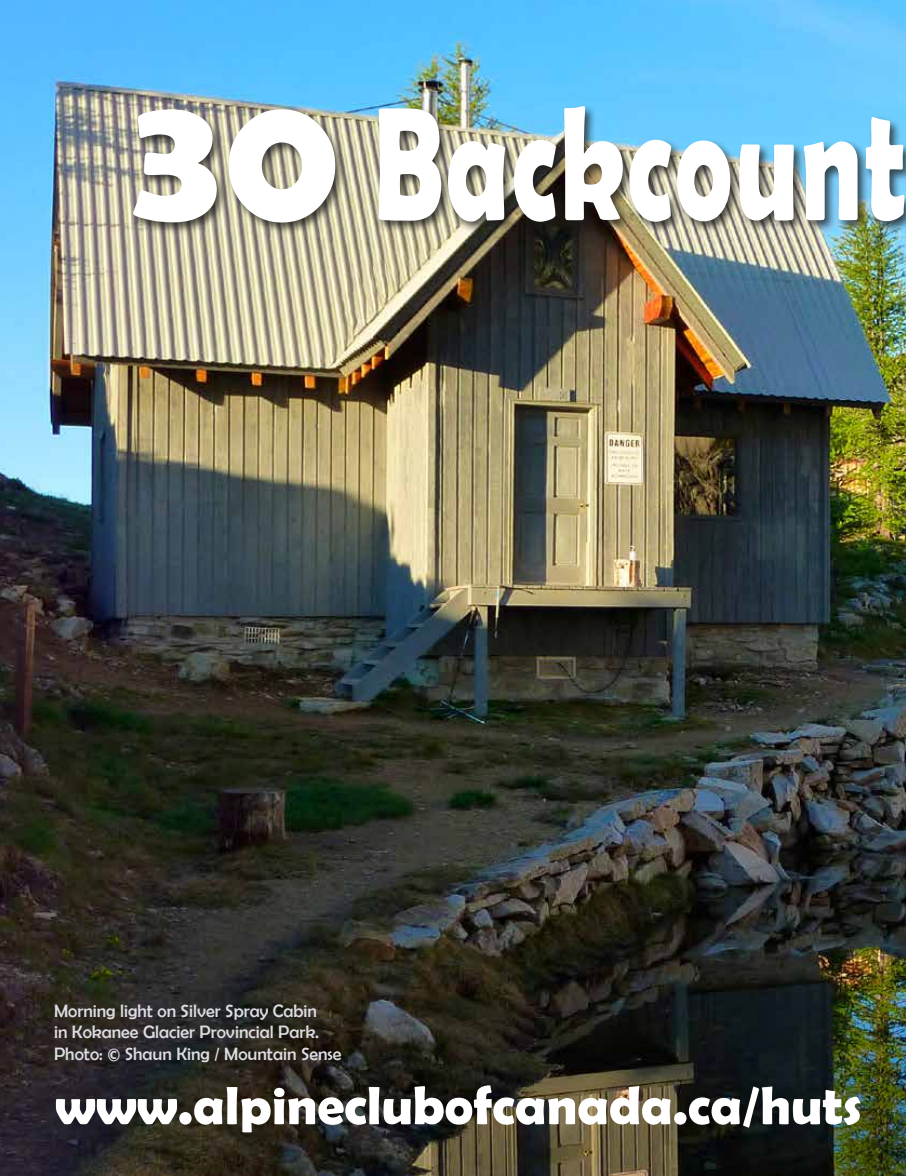
<style>
.page{position:relative;width:906px;height:1176px;background:#fff}
.page>*{position:absolute;margin:0;border:0;box-sizing:border-box;transform-origin:0 0}
.t1{font:700 162px "Berlin Sans FB Demi";letter-spacing:.025em;color:#fff;scale:.67 1}
.t2{font:700 54px "Berlin Sans FB Demi";color:#fff}
.t3{font:18px/21.6px "Berlin Sans FB";color:#dbdbe1}
.s1{font-size:183px}
.s2{font-size:21px}
</style>
<div class="page">
<img style="left:0;top:0;width:905px;height:1175px">
<div style="left:131px;top:104px;width:774px;height:154px;background:#1c1b1a;opacity:.75"></div>
<h1 class="t1" style="left:130px;top:70px;width:1157px"><span class="s1">30</span> Backcount</h1>
<p class="t3" style="left:54px;top:999px;width:289px">Morning light on Silver Spray Cabin<br>in Kokanee Glacier Provincial Park.<br>Photo: <span class="s2">©</span> Shaun King / Mountain Sense</p>
<h2 class="t2" style="left:55px;top:1073px;width:808px">www.alpineclubofcanada.ca/huts</h2>
</div>
